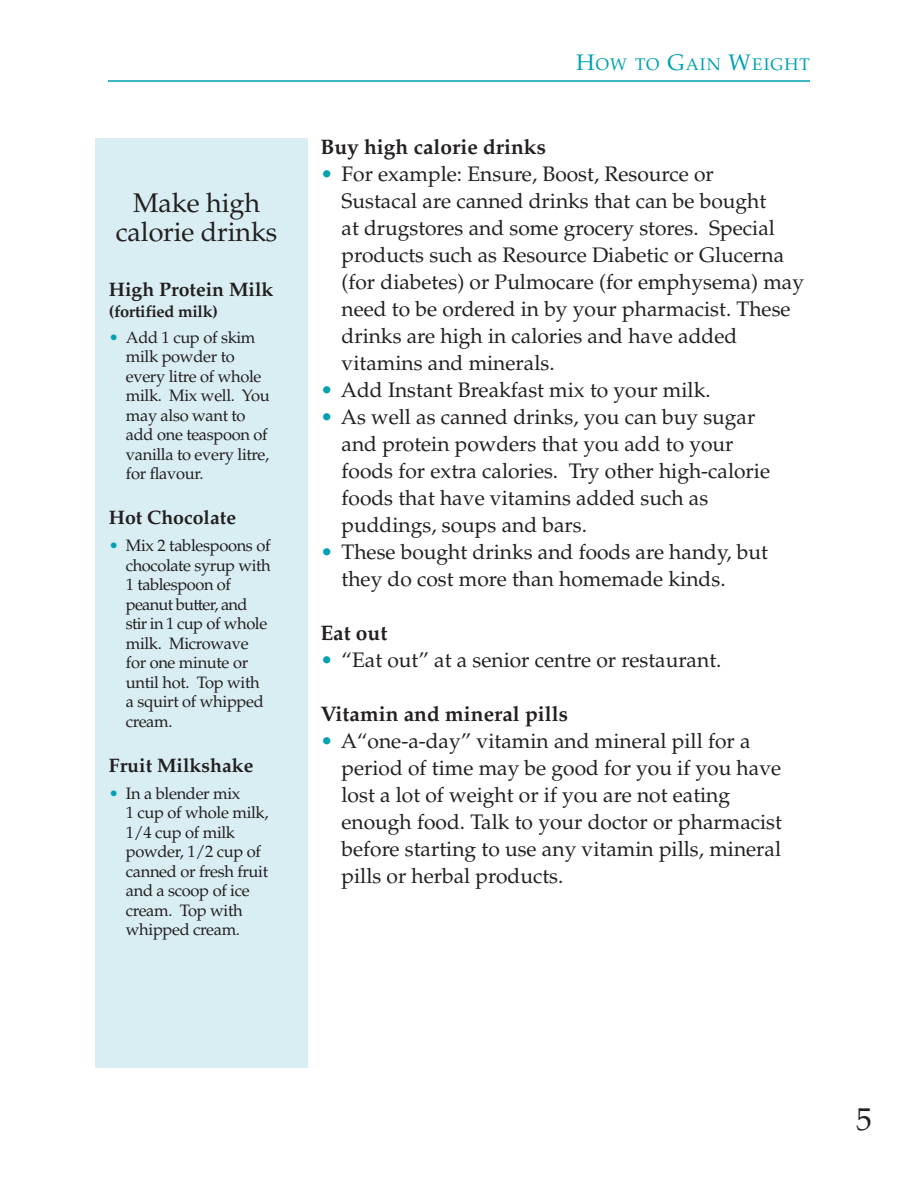
<style>
.page{position:relative;width:918px;height:1188px;background:#fff}
.page>*{position:absolute;margin:0;border:0;box-sizing:border-box;transform-origin:0 0}
.t1{font:31.5px "Palatino";color:#231f20}
.t2{font:27px/28.5px "Palatino";letter-spacing:-.005em;color:#231f20;text-align:center}
.t3{font:21px/27px "Palatino";color:#231f20}
.t4{font:700 21px "Palatino";color:#231f20}
.t5{font:700 19.5px "Palatino";color:#231f20}
.t6{font:16.8px "Palatino";letter-spacing:.065em;color:#00a2b2}
.t7{font:16.5px/19.5px "Palatino";letter-spacing:-.02em;color:#231f20}
.t8{font:700 16.5px "Palatino";letter-spacing:-.02em;color:#231f20}
.s1{color:#00a2b2}
.s2{font-size:22.5px}
</style>
<div class="page">
<hr style="left:108px;top:80px;width:702px;height:2px;background:#00a2b2">
<div style="left:95px;top:138px;width:213px;height:930px;background:#d9eef2"></div>
<p class="t2" style="left:116px;top:192px;width:163px">Make high calorie drinks</p>
<p class="t5" style="left:109px;top:282px;width:166px">High Protein Milk</p>
<p class="t8" style="left:109px;top:305px;width:111px">(fortified milk)</p>
<p class="t7" style="left:126px;top:329px;width:145px;text-indent:-17px"><span class="s1">•</span> Add 1 cup of skim milk powder to every litre of whole milk. Mix well. You may also want to add one teaspoon of vanilla to every litre, for flavour.</p>
<p class="t5" style="left:109px;top:510px;width:129px">Hot Chocolate</p>
<p class="t7" style="left:126px;top:538px;width:146px;text-indent:-17px"><span class="s1">•</span> Mix 2 tablespoons of chocolate syrup with<br>1 tablespoon of peanut butter, and stir in 1 cup of whole milk. Microwave for one minute or until hot. Top with a squirt of whipped cream.</p>
<p class="t5" style="left:109px;top:758px;width:146px">Fruit Milkshake</p>
<p class="t7" style="left:126px;top:785px;width:144px;text-indent:-17px"><span class="s1">•</span> In a blender mix<br>1 cup of whole milk,<br>1/4 cup of milk powder, 1/2 cup of canned or fresh fruit and a scoop of ice cream. Top with whipped cream.</p>
<p class="t6" style="left:576px;top:57px;width:235px"><span class="s2">H</span>OW TO <span class="s2">G</span>AIN <span class="s2">W</span>EIGHT</p>
<p class="t4" style="left:320px;top:139px;width:227px">Buy high calorie drinks</p>
<p class="t3" style="left:342px;top:163px;width:464px;text-indent:-21px"><span class="s1">•</span> For example: Ensure, Boost, Resource or<br>Sustacal are canned drinks that can be bought<br>at drugstores and some grocery stores. Special products such as Resource Diabetic or Glucerna (for diabetes) or Pulmocare (for emphysema) may need to be ordered in by your pharmacist. These drinks are high in calories and have added vitamins and minerals.</p>
<p class="t3" style="left:320px;top:379px;width:392px"><span class="s1">•</span> Add Instant Breakfast mix to your milk.</p>
<p class="t3" style="left:342px;top:406px;width:430px;text-indent:-21px"><span class="s1">•</span> As well as canned drinks, you can buy sugar and protein powders that you add to your foods for extra calories. Try other high-calorie foods that have vitamins added such as puddings, soups and bars.</p>
<p class="t3" style="left:342px;top:541px;width:428px;text-indent:-21px"><span class="s1">•</span> These bought drinks and foods are handy, but they do cost more than homemade kinds.</p>
<p class="t4" style="left:320px;top:625px;width:69px">Eat out</p>
<p class="t3" style="left:320px;top:649px;width:403px"><span class="s1">•</span> “Eat out” at a senior centre or restaurant.</p>
<p class="t4" style="left:320px;top:706px;width:249px">Vitamin and mineral pills</p>
<p class="t3" style="left:342px;top:730px;width:442px;text-indent:-21px"><span class="s1">•</span> A“one-a-day” vitamin and mineral pill for a period of time may be good for you if you have lost a lot of weight or if you are not eating enough food. Talk to your doctor or pharmacist before starting to use any vitamin pills, mineral pills or herbal products.</p>
<h1 class="t1" style="left:856px;top:1107px;width:17px">5</h1>
</div>
